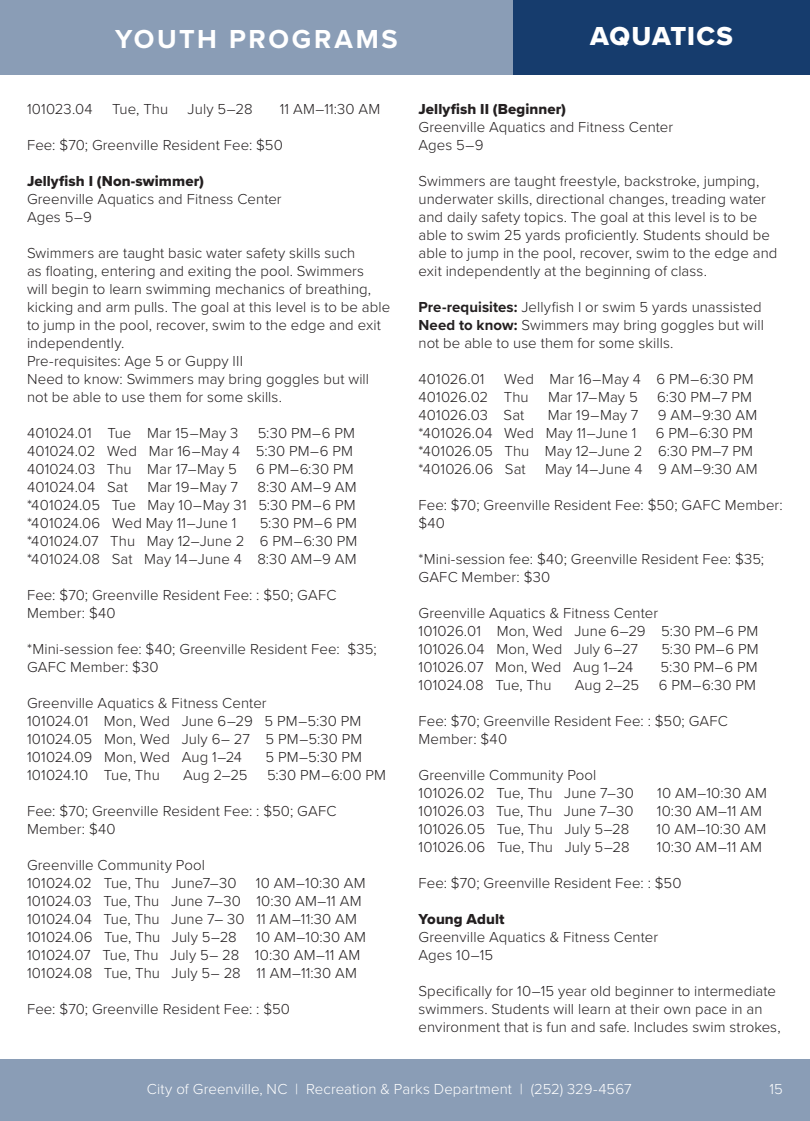
<style>
.page{position:relative;width:810px;height:1121px;background:#fff}
.page>*{position:absolute;margin:0;border:0;box-sizing:border-box;transform-origin:0 0}
.t1{font:700 27px "Proxima Nova";letter-spacing:.095em;color:#fff}
.t2{font:27px "Proxima Nova Extrabld";letter-spacing:.035em;color:#fff}
.t3{font:300 15px/18px "Proxima Nova";letter-spacing:.005em;color:#231f20}
.t4{font:300 15px "Proxima Nova";letter-spacing:.005em;color:#fff}
.t5{font:15px "Proxima Nova Extrabld";letter-spacing:.005em;color:#231f20}
.s1{font-weight:700}
</style>
<div class="page">
<div style="left:0;top:1059px;width:810px;height:61px;background:#8a9db6"></div>
<svg style="left:0;top:0;width:810px;height:75px;background:#617a9c"></svg>
<h1 class="t1" style="left:115px;top:19px;width:284px">YOUTH PROGRAMS</h1>
<p class="t2" style="left:590px;top:16px;width:144px">AQUATICS</p>
<p class="t3" style="left:27px;top:99px;width:67px">101023.04</p>
<p class="t3" style="left:112px;top:99px;width:58px">Tue, Thu</p>
<p class="t3" style="left:188px;top:99px;width:66px">July 5–28</p>
<p class="t3" style="left:280px;top:99px;width:102px">11 AM–11:30 AM</p>
<p class="t3" style="left:27px;top:135px;width:257px">Fee: $70; Greenville Resident Fee: $50</p>
<p class="t5" style="left:27px;top:169px;width:178px">Jellyfish I (Non-swimmer)</p>
<p class="t3" style="left:27px;top:189px;width:256px">Greenville Aquatics and Fitness Center</p>
<p class="t3" style="left:27px;top:207px;width:66px">Ages 5–9</p>
<p class="t3" style="left:27px;top:243px;width:365px">Swimmers are taught basic water safety skills such<br>as floating, entering and exiting the pool. Swimmers<br>will begin to learn swimming mechanics of breathing, kicking and arm pulls. The goal at this level is to be able to jump in the pool, recover, swim to the edge and exit independently.</p>
<p class="t3" style="left:27px;top:351px;width:218px">Pre-requisites: Age 5 or Guppy III</p>
<p class="t3" style="left:27px;top:369px;width:344px">Need to know: Swimmers may bring goggles but will not be able to use them for some skills.</p>
<p class="t3" style="left:27px;top:423px;width:213px">401024.01 Tue Mar 15–May 3</p>
<p class="t3" style="left:258px;top:423px;width:99px">5:30 PM–6 PM</p>
<p class="t3" style="left:27px;top:441px;width:327px">401024.02 Wed Mar 16–May 4 5:30 PM–6 PM</p>
<p class="t3" style="left:27px;top:459px;width:211px">401024.03 Thu Mar 17–May 5</p>
<p class="t3" style="left:256px;top:459px;width:99px">6 PM–6:30 PM</p>
<p class="t3" style="left:27px;top:477px;width:102px">401024.04 Sat</p>
<p class="t3" style="left:147px;top:477px;width:92px">Mar 19–May 7</p>
<p class="t3" style="left:258px;top:477px;width:101px">8:30 AM–9 AM</p>
<p class="t3" style="left:27px;top:495px;width:330px">*401024.05 Tue May 10–May 31 5:30 PM–6 PM</p>
<p class="t3" style="left:27px;top:513px;width:211px">*401024.06 Wed May 11–June 1</p>
<p class="t3" style="left:260px;top:513px;width:99px">5:30 PM–6 PM</p>
<p class="t3" style="left:27px;top:531px;width:332px">*401024.07 Thu May 12–June 2 6 PM–6:30 PM</p>
<p class="t3" style="left:27px;top:549px;width:331px">*401024.08 Sat May 14–June 4 8:30 AM–9 AM</p>
<p class="t3" style="left:27px;top:585px;width:311px">Fee: $70; Greenville Resident Fee: : $50; GAFC<br>Member: $40</p>
<p class="t3" style="left:27px;top:639px;width:351px">*Mini-session fee: $40; Greenville Resident Fee: $35;<br>GAFC Member: $30</p>
<p class="t3" style="left:27px;top:693px;width:241px">Greenville Aquatics &amp; Fitness Center</p>
<p class="t3" style="left:27px;top:711px;width:336px">101024.01 Mon, Wed June 6–29 5 PM–5:30 PM</p>
<p class="t3" style="left:27px;top:729px;width:337px">101024.05 Mon, Wed July 6– 27 5 PM–5:30 PM</p>
<p class="t3" style="left:27px;top:747px;width:217px">101024.09 Mon, Wed Aug 1–24</p>
<p class="t3" style="left:265px;top:747px;width:98px">5 PM–5:30 PM</p>
<p class="t3" style="left:27px;top:765px;width:134px">101024.10 Tue, Thu</p>
<p class="t3" style="left:183px;top:765px;width:66px">Aug 2–25</p>
<p class="t3" style="left:267px;top:765px;width:120px">5:30 PM–6:00 PM</p>
<p class="t3" style="left:27px;top:801px;width:311px">Fee: $70; Greenville Resident Fee: : $50; GAFC<br>Member: $40</p>
<p class="t3" style="left:27px;top:855px;width:180px">Greenville Community Pool</p>
<p class="t3" style="left:27px;top:873px;width:211px">101024.02 Tue, Thu June7–30</p>
<p class="t3" style="left:256px;top:873px;width:111px">10 AM–10:30 AM</p>
<p class="t3" style="left:27px;top:891px;width:336px">101024.03 Tue, Thu June 7–30 10:30 AM–11 AM</p>
<p class="t3" style="left:27px;top:909px;width:332px">101024.04 Tue, Thu June 7– 30 11 AM–11:30 AM</p>
<p class="t3" style="left:27px;top:927px;width:211px">101024.06 Tue, Thu July 5–28</p>
<p class="t3" style="left:256px;top:927px;width:111px">10 AM–10:30 AM</p>
<p class="t3" style="left:27px;top:945px;width:335px">101024.07 Tue, Thu July 5– 28 10:30 AM–11 AM</p>
<p class="t3" style="left:27px;top:963px;width:332px">101024.08 Tue, Thu July 5– 28 11 AM–11:30 AM</p>
<p class="t3" style="left:27px;top:999px;width:265px">Fee: $70; Greenville Resident Fee: : $50</p>
<p class="t5" style="left:418px;top:97px;width:149px">Jellyfish II (Beginner)</p>
<p class="t3" style="left:418px;top:117px;width:256px">Greenville Aquatics and Fitness Center</p>
<p class="t3" style="left:418px;top:135px;width:66px">Ages 5–9</p>
<p class="t3" style="left:418px;top:171px;width:361px">Swimmers are taught freestyle, backstroke, jumping, underwater skills, directional changes, treading water and daily safety topics. The goal at this level is to be able to swim 25 yards proficiently. Students should be able to jump in the pool, recover, swim to the edge and exit independently at the beginning of class.</p>
<p class="t3" style="left:418px;top:297px;width:347px"><span class="s1">Pre-requisites:</span> Jellyfish I or swim 5 yards unassisted<br><span class="s1">Need to know:</span> Swimmers may bring goggles but will not be able to use them for some skills.</p>
<p class="t3" style="left:418px;top:369px;width:68px">401026.01</p>
<p class="t3" style="left:504px;top:369px;width:251px">Wed Mar 16–May 4 6 PM–6:30 PM</p>
<p class="t3" style="left:418px;top:387px;width:112px">401026.02 Thu</p>
<p class="t3" style="left:548px;top:387px;width:91px">Mar 17–May 5</p>
<p class="t3" style="left:657px;top:387px;width:96px">6:30 PM–7 PM</p>
<p class="t3" style="left:418px;top:405px;width:107px">401026.03 Sat</p>
<p class="t3" style="left:548px;top:405px;width:92px">Mar 19–May 7</p>
<p class="t3" style="left:658px;top:405px;width:101px">9 AM–9:30 AM</p>
<p class="t3" style="left:418px;top:423px;width:219px">*401026.04 Wed May 11–June 1</p>
<p class="t3" style="left:656px;top:423px;width:99px">6 PM–6:30 PM</p>
<p class="t3" style="left:418px;top:441px;width:336px">*401026.05 Thu May 12–June 2 6:30 PM–7 PM</p>
<p class="t3" style="left:418px;top:459px;width:109px">*401026.06 Sat</p>
<p class="t3" style="left:545px;top:459px;width:214px">May 14–June 4 9 AM–9:30 AM</p>
<p class="t3" style="left:418px;top:495px;width:366px">Fee: $70; Greenville Resident Fee: $50; GAFC Member: $40</p>
<p class="t3" style="left:418px;top:549px;width:347px">*Mini-session fee: $40; Greenville Resident Fee: $35;<br>GAFC Member: $30</p>
<p class="t3" style="left:418px;top:603px;width:241px">Greenville Aquatics &amp; Fitness Center</p>
<p class="t3" style="left:418px;top:621px;width:341px">101026.01 Mon, Wed June 6–29 5:30 PM–6 PM</p>
<p class="t3" style="left:418px;top:639px;width:221px">101026.04 Mon, Wed July 6–27</p>
<p class="t3" style="left:661px;top:639px;width:99px">5:30 PM–6 PM</p>
<p class="t3" style="left:418px;top:657px;width:216px">101026.07 Mon, Wed Aug 1–24</p>
<p class="t3" style="left:660px;top:657px;width:99px">5:30 PM–6 PM</p>
<p class="t3" style="left:418px;top:675px;width:134px">101024.08 Tue, Thu</p>
<p class="t3" style="left:575px;top:675px;width:66px">Aug 2–25</p>
<p class="t3" style="left:659px;top:675px;width:99px">6 PM–6:30 PM</p>
<p class="t3" style="left:418px;top:711px;width:311px">Fee: $70; Greenville Resident Fee: : $50; GAFC<br>Member: $40</p>
<p class="t3" style="left:418px;top:765px;width:180px">Greenville Community Pool</p>
<p class="t3" style="left:418px;top:783px;width:217px">101026.02 Tue, Thu June 7–30</p>
<p class="t3" style="left:657px;top:783px;width:111px">10 AM–10:30 AM</p>
<p class="t3" style="left:418px;top:801px;width:217px">101026.03 Tue, Thu June 7–30</p>
<p class="t3" style="left:657px;top:801px;width:107px">10:30 AM–11 AM</p>
<p class="t3" style="left:418px;top:819px;width:212px">101026.05 Tue, Thu July 5–28</p>
<p class="t3" style="left:657px;top:819px;width:111px">10 AM–10:30 AM</p>
<p class="t3" style="left:418px;top:837px;width:213px">101026.06 Tue, Thu July 5–28</p>
<p class="t3" style="left:657px;top:837px;width:107px">10:30 AM–11 AM</p>
<p class="t3" style="left:418px;top:873px;width:265px">Fee: $70; Greenville Resident Fee: : $50</p>
<p class="t5" style="left:418px;top:907px;width:88px">Young Adult</p>
<p class="t3" style="left:418px;top:927px;width:241px">Greenville Aquatics &amp; Fitness Center</p>
<p class="t3" style="left:418px;top:945px;width:76px">Ages 10–15</p>
<p class="t3" style="left:418px;top:981px;width:364px">Specifically for 10–15 year old beginner to intermediate swimmers. Students will learn at their own pace in an environment that is fun and safe. Includes swim strokes,</p>
<p class="t4" style="left:147px;top:1077px;width:486px">City of Greenville, NC | Recreation &amp; Parks Department | (252) 329-4567</p>
<p class="t4" style="left:770px;top:1077px;width:15px">15</p>
</div>
